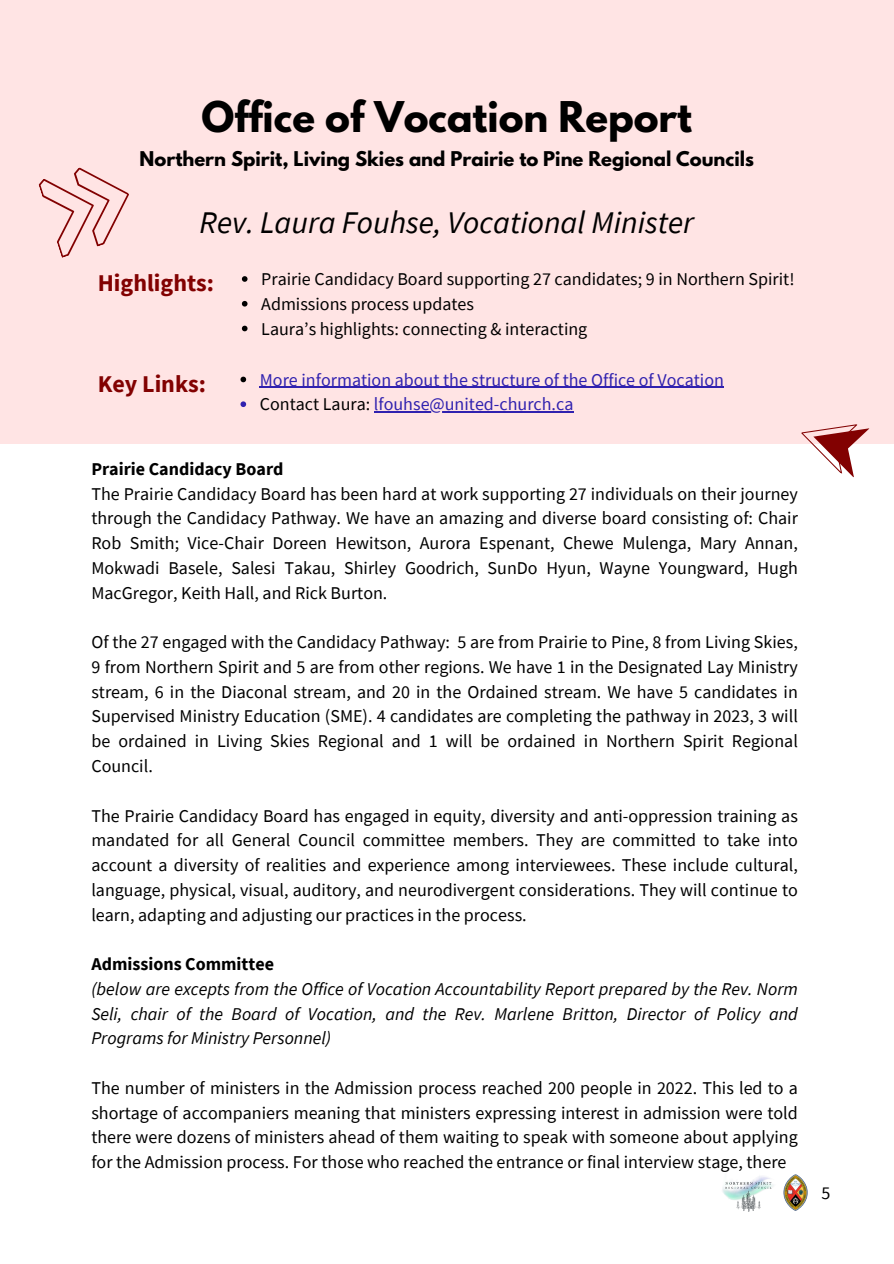
<style>
.page{position:relative;width:894px;height:1264px;background:#fff}
.page>*{position:absolute;margin:0;border:0;box-sizing:border-box;transform-origin:0 0}
.t1{font:700 37.5px "League Spartan";color:#000}
.t2{font:italic 31.5px "Source Sans Pro";color:#000}
.t3{font:700 24px "Source Sans Pro";color:#820101}
.t4{font:18px/24.8px "Source Sans Pro";color:#000;text-align:justify}
.t5{font:italic 18px/24.8px "Source Sans Pro";color:#000;text-align:justify}
.t6{font:18px "Source Sans Pro";color:#3021af}
.t7{font:700 18px "League Spartan";color:#000}
.t8{font:700 18px "Source Sans Pro";color:#000}
.s1{color:#000}
</style>
<div class="page">
<div style="left:0;top:0;width:893px;height:443px;background:#ffe4e4"></div>
<img style="left:783px;top:1174px;width:24px;height:36px">
<img style="left:722px;top:1176px;width:52px;height:36px">
<svg style="left:792px;top:424px;width:77px;height:53px"></svg>
<svg style="left:38px;top:167px;width:91px;height:91px"></svg>
<svg style="left:242px;top:276px;width:5px;height:6px"></svg>
<svg style="left:242px;top:301px;width:5px;height:5px"></svg>
<svg style="left:242px;top:326px;width:5px;height:5px"></svg>
<svg style="left:240px;top:376px;width:6px;height:6px"></svg>
<hr style="left:260px;top:387px;width:463px;height:1px;background:#3021af">
<svg style="left:240px;top:401px;width:6px;height:6px"></svg>
<hr style="left:374px;top:411px;width:199px;height:1px;background:#3021af">
<p class="t1" style="left:201px;top:99px;width:492px">Office of Vocation Report</p>
<p class="t7" style="left:140px;top:150px;width:615px">Northern Spirit, Living Skies and Prairie to Pine Regional Councils</p>
<p class="t2" style="left:199px;top:202px;width:496px">Rev. Laura Fouhse, Vocational Minister</p>
<p class="t3" style="left:98px;top:268px;width:118px">Highlights:</p>
<p class="t4" style="left:261px;top:266px;width:534px">Prairie Candidacy Board supporting 27 candidates; 9 in Northern Spirit!</p>
<p class="t4" style="left:261px;top:291px;width:214px">Admissions process updates</p>
<p class="t4" style="left:261px;top:316px;width:327px">Laura’s highlights: connecting &amp; interacting</p>
<p class="t3" style="left:98px;top:368px;width:110px">Key Links:</p>
<p class="t6" style="left:260px;top:368px;width:465px">More information about the structure of the Office of Vocation</p>
<p class="t6" style="left:260px;top:393px;width:315px"><span class="s1">Contact Laura:</span> lfouhse@united-church.ca</p>
<h3 class="t8" style="left:91px;top:457px;width:193px">Prairie Candidacy Board</h3>
<h1 class="t4" style="left:91px;top:481px;width:707px">The Prairie Candidacy Board has been hard at work supporting 27 individuals on their journey through the Candidacy Pathway. We have an amazing and diverse board consisting of: Chair Rob Smith; Vice-Chair Doreen Hewitson, Aurora Espenant, Chewe Mulenga, Mary Annan, Mokwadi Basele, Salesi Takau, Shirley Goodrich, SunDo Hyun, Wayne Youngward, Hugh MacGregor, Keith Hall, and Rick Burton.</h1>
<p class="t4" style="left:91px;top:629px;width:707px">Of the 27 engaged with the Candidacy Pathway: 5 are from Prairie to Pine, 8 from Living Skies, 9 from Northern Spirit and 5 are from other regions. We have 1 in the Designated Lay Ministry stream, 6 in the Diaconal stream, and 20 in the Ordained stream. We have 5 candidates in Supervised Ministry Education (SME). 4 candidates are completing the pathway in 2023, 3 will be ordained in Living Skies Regional and 1 will be ordained in Northern Spirit Regional Council.</p>
<h2 class="t4" style="left:91px;top:802px;width:707px">The Prairie Candidacy Board has engaged in equity, diversity and anti-oppression training as mandated for all General Council committee members. They are committed to take into account a diversity of realities and experience among interviewees. These include cultural, language, physical, visual, auditory, and neurodivergent considerations. They will continue to learn, adapting and adjusting our practices in the process.</h2>
<p class="t8" style="left:91px;top:952px;width:184px">Admissions Committee</p>
<p class="t5" style="left:91px;top:976px;width:707px">(below are excepts from the Office of Vocation Accountability Report prepared by the Rev. Norm Seli, chair of the Board of Vocation, and the Rev. Marlene Britton, Director of Policy and Programs for Ministry Personnel)</p>
<p class="t4" style="left:91px;top:1075px;width:707px">The number of ministers in the Admission process reached 200 people in 2022. This led to a shortage of accompaniers meaning that ministers expressing interest in admission were told there were dozens of ministers ahead of them waiting to speak with someone about applying for the Admission process. For those who reached the entrance or final interview stage, there</p>
<p class="t4" style="left:821px;top:1179px;width:10px">5</p>
</div>
